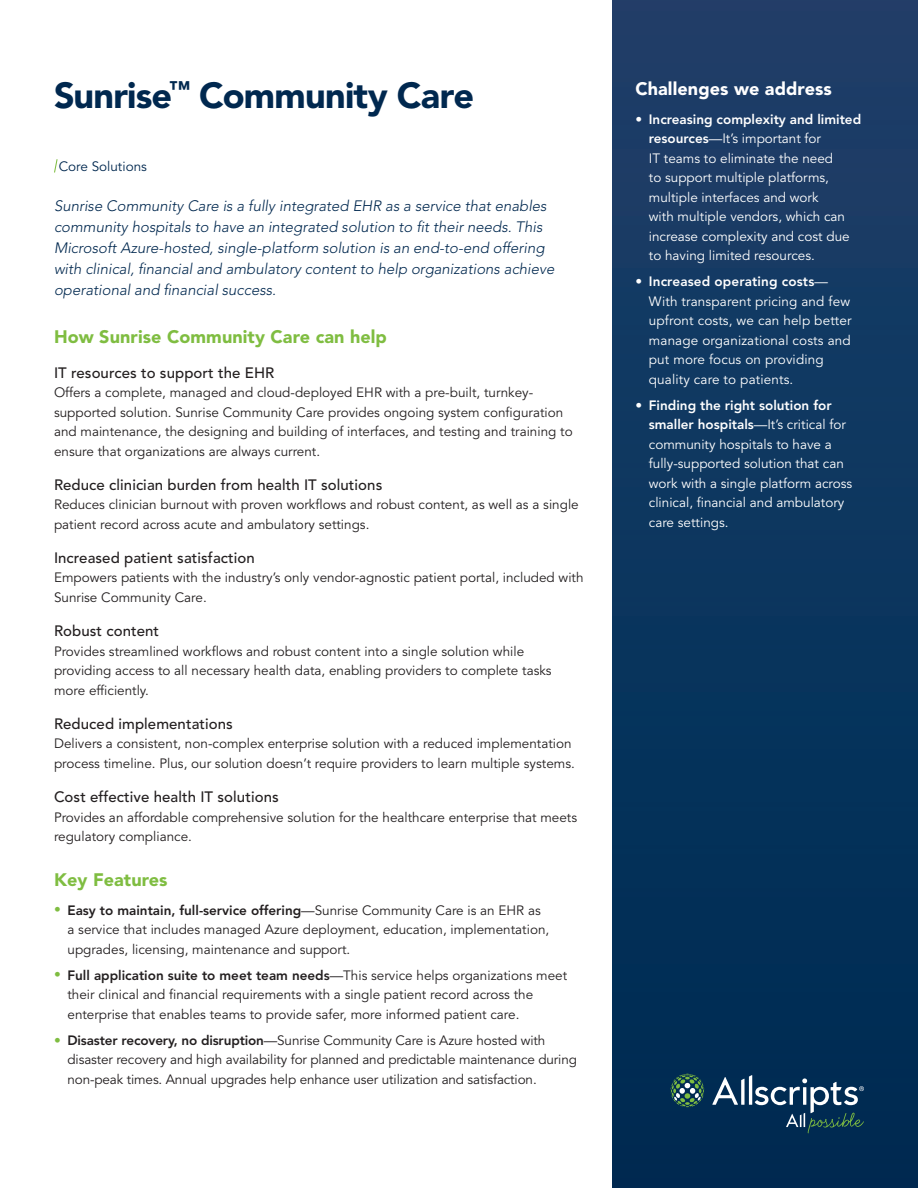
<style>
.page{position:relative;width:918px;height:1188px;background:#fff}
.page>*{position:absolute;margin:0;border:0;box-sizing:border-box;transform-origin:0 0}
.t1{font:900 36px "Avenir LT Std";letter-spacing:-.02em;color:#00284f}
.t2{font:900 18px "Avenir LT Std";letter-spacing:.005em;color:#7fbd41}
.H3_-_Rev{font:900 18px "Avenir LT Std";letter-spacing:.005em;color:#fff}
.Intro{font:italic 300 15px/21px "Avenir LT Std";color:#00284f}
.t3{font:500 15px "Avenir LT Std";letter-spacing:.005em;color:#231f20}
.Bodycopy{font:13.5px/19.5px "Avenir LT Std";color:#231f20}
.t4{font:13.5px/19.5px "Avenir LT Std";color:#fff}
.t5{font:13.5px "Avenir LT Std";color:#00284f}
.s1{color:#7fbd41}
.s2{font-weight:800}
</style>
<div class="page">
<div style="left:612px;top:0;width:306px;height:1188px;background:linear-gradient(to bottom,#1e3f69,#002a51)"></div>
<svg style="left:671px;top:1074px;width:34px;height:34px"></svg>
<svg style="left:712px;top:1075px;width:152px;height:58px;background:#284d6b"></svg>
<svg style="left:54px;top:159px;width:4px;height:14px"></svg>
<p class="t1" style="left:54px;top:74px;width:422px">Sunrise<sup>™</sup> Community Care</p>
<p class="t5" style="left:59px;top:159px;width:90px">Core Solutions</p>
<p class="Intro" style="left:54px;top:195px;width:502px">Sunrise Community Care is a fully integrated EHR as a service that enables community hospitals to have an integrated solution to fit their needs. This Microsoft Azure-hosted, single-platform solution is an end-to-end offering with clinical, financial and ambulatory content to help organizations achieve operational and financial success.</p>
<h3 class="t2" style="left:54px;top:326px;width:334px">How Sunrise Community Care can help</h3>
<h4 class="t3" style="left:54px;top:364px;width:222px">IT resources to support the EHR</h4>
<p class="Bodycopy" style="left:54px;top:383px;width:520px">Offers a complete, managed and cloud-deployed EHR with a pre-built, turnkey&shy;supported solution. Sunrise Community Care provides ongoing system configuration and maintenance, the designing and building of interfaces, and testing and training to ensure that organizations are always current.</p>
<h4 class="t3" style="left:54px;top:476px;width:330px">Reduce clinician burden from health IT solutions</h4>
<p class="Bodycopy" style="left:54px;top:495px;width:526px">Reduces clinician burnout with proven workflows and robust content, as well as a single patient record across acute and ambulatory settings.</p>
<h4 class="t3" style="left:54px;top:549px;width:202px">Increased patient satisfaction</h4>
<p class="Bodycopy" style="left:54px;top:568px;width:531px">Empowers patients with the industry’s only vendor-agnostic patient portal, included with<br>Sunrise Community Care.</p>
<h4 class="t3" style="left:54px;top:622px;width:107px">Robust content</h4>
<p class="Bodycopy" style="left:54px;top:642px;width:499px">Provides streamlined workflows and robust content into a single solution while providing access to all necessary health data, enabling providers to complete tasks more efficiently.</p>
<h4 class="t3" style="left:54px;top:715px;width:180px">Reduced implementations</h4>
<p class="Bodycopy" style="left:54px;top:734px;width:522px">Delivers a consistent, non-complex enterprise solution with a reduced implementation process timeline. Plus, our solution doesn’t require providers to learn multiple systems.</p>
<h4 class="t3" style="left:54px;top:788px;width:226px">Cost effective health IT solutions</h4>
<p class="Bodycopy" style="left:54px;top:808px;width:525px">Provides an affordable comprehensive solution for the healthcare enterprise that meets regulatory compliance.</p>
<h3 class="t2" style="left:54px;top:868px;width:115px">Key Features</h3>
<p class="Bodycopy" style="left:68px;top:901px;width:483px;text-indent:-14px"><span class="s1">•</span> <span class="s2">Easy to maintain, full-service offering</span>—Sunrise Community Care is an EHR as a service that includes managed Azure deployment, education, implementation, upgrades, licensing, maintenance and support.</p>
<p class="Bodycopy" style="left:68px;top:966px;width:501px;text-indent:-14px"><span class="s1">•</span> <span class="s2">Full application suite to meet team needs</span>—This service helps organizations meet their clinical and financial requirements with a single patient record across the enterprise that enables teams to provide safer, more informed patient care.</p>
<p class="Bodycopy" style="left:68px;top:1031px;width:511px;text-indent:-14px"><span class="s1">•</span> <span class="s2">Disaster recovery, no disruption</span>—Sunrise Community Care is Azure hosted with disaster recovery and high availability for planned and predictable maintenance during non-peak times. Annual upgrades help enhance user utilization and satisfaction.</p>
<p class="H3_-_Rev" style="left:635px;top:77px;width:198px">Challenges we address</p>
<p class="t4" style="left:649px;top:110px;width:214px;text-indent:-14px">• <span class="s2">Increasing complexity and limited resources</span>—It’s important for<br>IT teams to eliminate the need<br>to support multiple platforms, multiple interfaces and work<br>with multiple vendors, which can increase complexity and cost due to having limited resources.</p>
<p class="t4" style="left:649px;top:272px;width:204px;text-indent:-14px">• <span class="s2">Increased operating costs</span>—<br>With transparent pricing and few upfront costs, we can help better manage organizational costs and put more focus on providing quality care to patients.</p>
<p class="t4" style="left:649px;top:396px;width:205px;text-indent:-14px">• <span class="s2">Finding the right solution for smaller hospitals</span>—It’s critical for community hospitals to have a fully-supported solution that can work with a single platform across clinical, financial and ambulatory care settings.</p>
</div>
